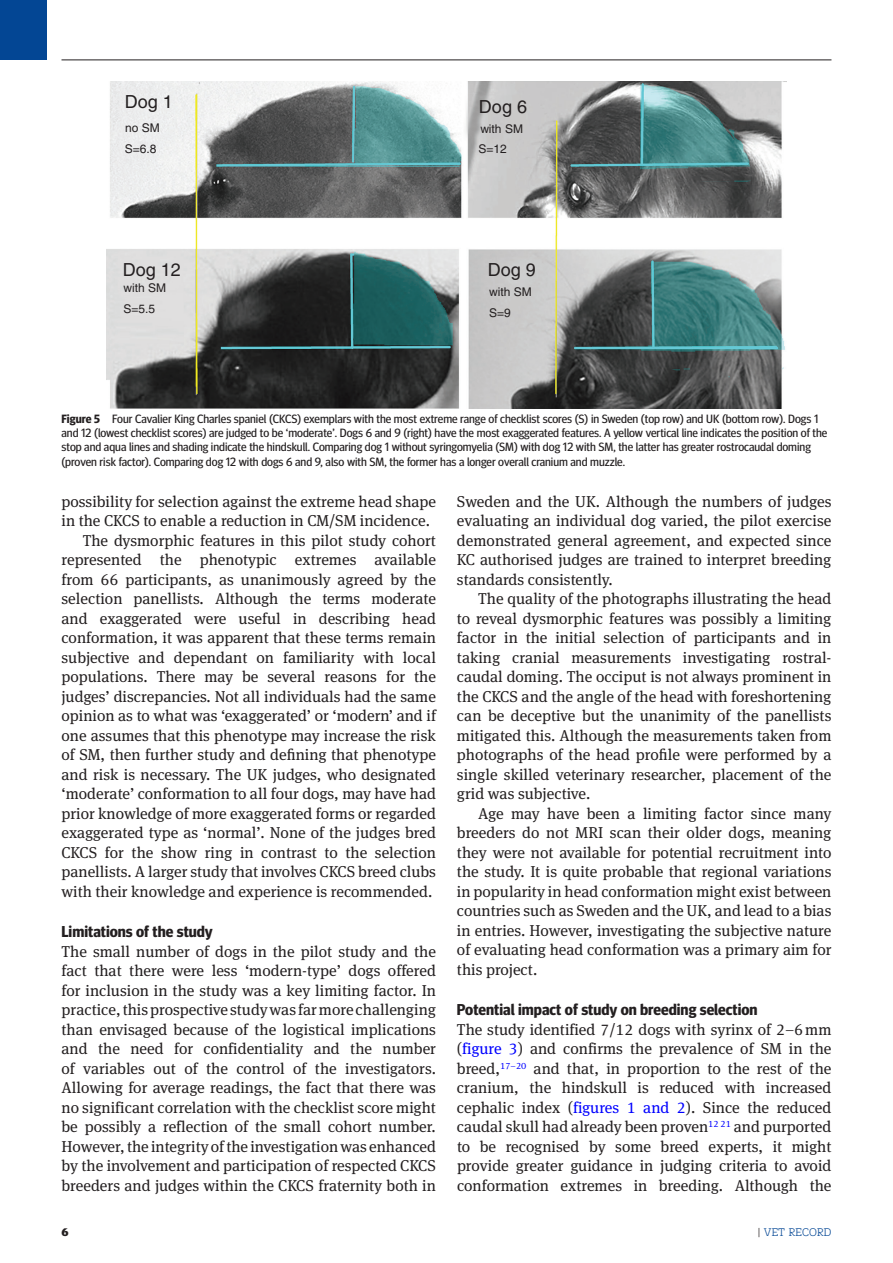
<style>
.page{position:relative;width:893px;height:1263px;background:#fff}
.page>*{position:absolute;margin:0;border:0;box-sizing:border-box;transform-origin:0 0}
.t1{font:18px "Helvetica";color:#231f20}
.t2{font:15.75px/19.5px "Meta Serif Pro";color:#231f20;text-align:justify}
.t3{font:700 15.75px "Meta Headline OT";color:#231f20}
.t4{font:12px/14.2px "Meta Headline OT";color:#231f20}
.t5{font:12px/21.3px "Helvetica";color:#231f20}
.t6{font:300 12px "Duplicate Slab";letter-spacing:.01em;color:#034694}
.t7{font:900 12px "Duplicate Slab";color:#231f20}
.s1{font-weight:700}
.s2{color:#00f}
.s3{color:#231f20}
</style>
<div class="page">
<div style="left:0;top:0;width:47px;height:60px;background:#034694"></div>
<hr style="left:62px;top:60px;width:769px;height:1px;background:#231f20">
<img style="left:106px;top:81px;width:681px;height:328px">
<p class="t1" style="left:125px;top:91px;width:50px">Dog 1</p>
<p class="t5" style="left:125px;top:117px;width:37px">no SM<br>S=6.8</p>
<p class="t1" style="left:123px;top:259px;width:60px">Dog 12</p>
<p class="t5" style="left:123px;top:278px;width:44px;line-height:20.4px">with SM<br>S=5.5</p>
<p class="t1" style="left:479px;top:96px;width:50px">Dog 6</p>
<p class="t5" style="left:478px;top:118px;width:46px;line-height:20.1px">with SM<br>S=12</p>
<p class="t1" style="left:488px;top:259px;width:50px">Dog 9</p>
<p class="t5" style="left:489px;top:281px;width:44px">with SM<br>S=9</p>
<p class="t4" style="left:62px;top:411px;width:767px"><span class="s1">Figure 5</span> Four Cavalier King Charles spaniel (CKCS) exemplars with the most extreme range of checklist scores (S) in Sweden (top row) and UK (bottom row). Dogs 1 and 12 (lowest checklist scores) are judged to be ‘moderate’. Dogs 6 and 9 (right) have the most exaggerated features. A yellow vertical line indicates the position of the stop and aqua lines and shading indicate the hindskull. Comparing dog 1 without syringomyelia (SM) with dog 12 with SM, the latter has greater rostrocaudal doming (proven risk factor). Comparing dog 12 with dogs 6 and 9, also with SM, the former has a longer overall cranium and muzzle.</p>
<p class="t2" style="left:62px;top:491px;width:376px">possibility for selection against the extreme head shape</p>
<p class="t2" style="left:62px;top:510px;width:370px">in the CKCS to enable a reduction in CM/SM incidence.</p>
<p class="t2" style="left:83px;top:530px;width:355px">The dysmorphic features in this pilot study cohort</p>
<p class="t2" style="left:62px;top:549px;width:376px">represented the phenotypic extremes available</p>
<p class="t2" style="left:62px;top:569px;width:376px">from 66 participants, as unanimously agreed by the</p>
<p class="t2" style="left:62px;top:588px;width:376px">selection panellists. Although the terms moderate</p>
<p class="t2" style="left:62px;top:608px;width:376px">and exaggerated were useful in describing head</p>
<p class="t2" style="left:62px;top:627px;width:376px">conformation, it was apparent that these terms remain</p>
<p class="t2" style="left:62px;top:647px;width:376px">subjective and dependant on familiarity with local</p>
<p class="t2" style="left:62px;top:666px;width:376px">populations. There may be several reasons for the</p>
<p class="t2" style="left:62px;top:686px;width:376px">judges’ discrepancies. Not all individuals had the same</p>
<p class="t2" style="left:62px;top:705px;width:376px">opinion as to what was ‘exaggerated’ or ‘modern’ and if</p>
<p class="t2" style="left:62px;top:725px;width:376px">one assumes that this phenotype may increase the risk</p>
<p class="t2" style="left:62px;top:744px;width:376px">of SM, then further study and defining that phenotype</p>
<p class="t2" style="left:62px;top:764px;width:376px">and risk is necessary. The UK judges, who designated</p>
<p class="t2" style="left:62px;top:783px;width:376px">‘moderate’ conformation to all four dogs, may have had</p>
<p class="t2" style="left:62px;top:803px;width:376px">prior knowledge of more exaggerated forms or regarded</p>
<p class="t2" style="left:62px;top:822px;width:376px">exaggerated type as ‘normal’. None of the judges bred</p>
<p class="t2" style="left:62px;top:842px;width:376px">CKCS for the show ring in contrast to the selection</p>
<p class="t2" style="left:62px;top:861px;width:376px">panellists. A larger study that involves CKCS breed clubs</p>
<p class="t2" style="left:62px;top:881px;width:372px">with their knowledge and experience is recommended.</p>
<p class="t3" style="left:62px;top:922px;width:153px">Limitations of the study</p>
<p class="t2" style="left:62px;top:941px;width:376px">The small number of dogs in the pilot study and the fact that there were less ‘modern-type’ dogs offered for inclusion in the study was a key limiting factor. In practice, this prospective study was far more challenging than envisaged because of the logistical implications and the need for confidentiality and the number of variables out of the control of the investigators.<br>Allowing for average readings, the fact that there was no significant correlation with the checklist score might be possibly a reflection of the small cohort number.<br>However, the integrity of the investigation was enhanced by the involvement and participation of respected CKCS breeders and judges within the CKCS fraternity both in</p>
<p class="t2" style="left:457px;top:491px;width:376px">Sweden and the UK. Although the numbers of judges evaluating an individual dog varied, the pilot exercise demonstrated general agreement, and expected since KC authorised judges are trained to interpret breeding standards consistently.</p>
<p class="t2" style="left:457px;top:588px;width:376px;text-indent:21px">The quality of the photographs illustrating the head to reveal dysmorphic features was possibly a limiting factor in the initial selection of participants and in taking cranial measurements investigating rostral&shy;caudal doming. The occiput is not always prominent in the CKCS and the angle of the head with foreshortening can be deceptive but the unanimity of the panellists mitigated this. Although the measurements taken from photographs of the head profile were performed by a single skilled veterinary researcher, placement of the grid was subjective.</p>
<p class="t2" style="left:457px;top:803px;width:376px;text-indent:21px">Age may have been a limiting factor since many breeders do not MRI scan their older dogs, meaning they were not available for potential recruitment into the study. It is quite probable that regional variations in popularity in head conformation might exist between countries such as Sweden and the UK, and lead to a bias in entries. However, investigating the subjective nature of evaluating head conformation was a primary aim for this project.</p>
<p class="t3" style="left:457px;top:1000px;width:302px">Potential impact of study on breeding selection</p>
<p class="t2" style="left:457px;top:1019px;width:376px">The study identified 7/12 dogs with syrinx of 2–6mm (<span class="s2">figure 3</span>) and confirms the prevalence of SM in the breed,<sup>17–20</sup> and that, in proportion to the rest of the cranium, the hindskull is reduced with increased cephalic index (<span class="s2">figures 1 and 2</span>). Since the reduced caudal skull had already been proven<sup>12</sup> <sup>21</sup> and purported to be recognised by some breed experts, it might provide greater guidance in judging criteria to avoid conformation extremes in breeding. Although the</p>
<p class="t7" style="left:61px;top:1224px;width:9px">6</p>
<p class="t6" style="left:758px;top:1225px;width:67px"><span class="s3">|</span> VET RECORD</p>
</div>
